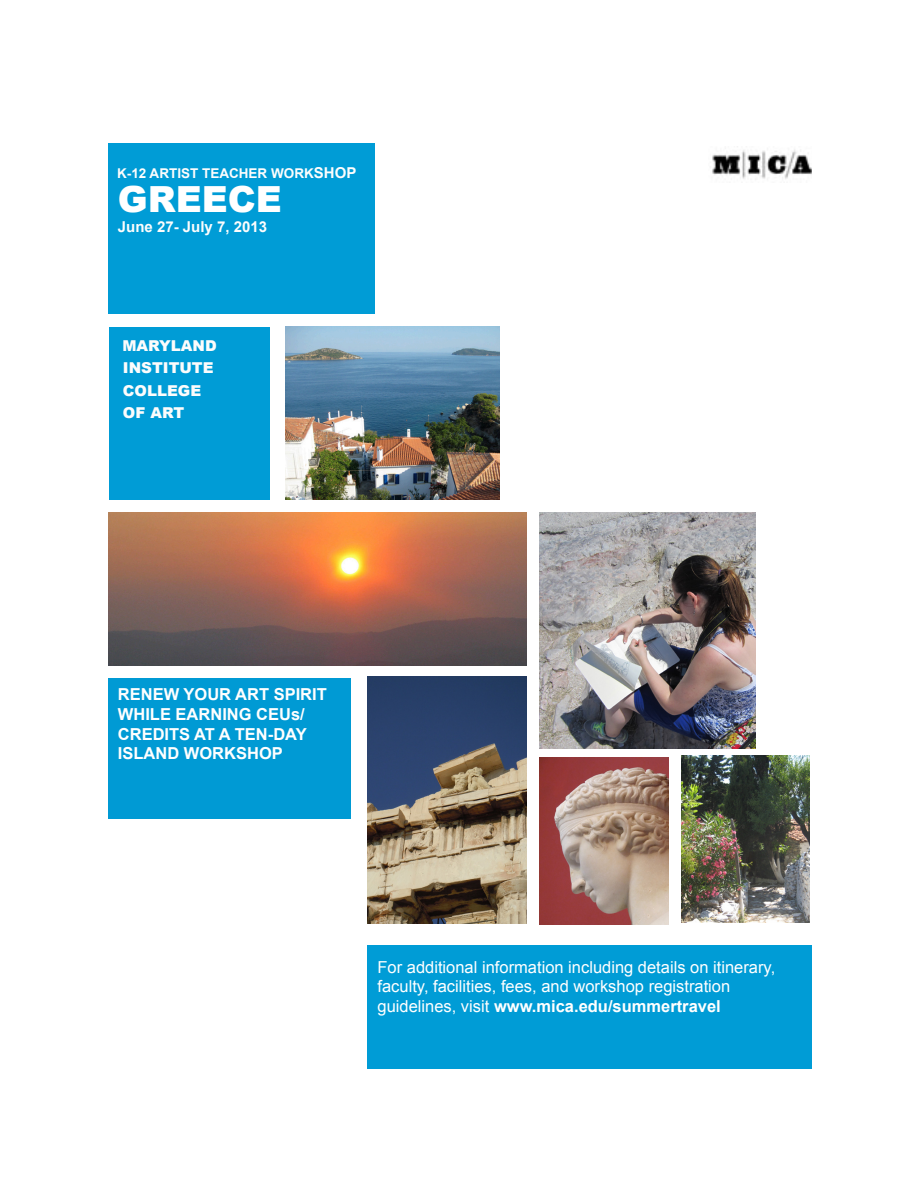
<style>
.page{position:relative;width:918px;height:1188px;background:#fff}
.page>*{position:absolute;margin:0;border:0;box-sizing:border-box;transform-origin:0 0}
.t1{font:900 36px "Arial";color:#fff}
.t2{font:16.5px/19.8px "Arial";color:#fff}
.t3{font:700 16.5px/19.8px "Arial";color:#fff}
.t4{font:900 15px/22.5px "Arial";color:#fcfcfc}
.t5{font:700 15px "Arial";color:#fdfdfd}
.t6{font:700 13.5px "Arial";color:#fdfdfd}
.s1{font-size:15px}
.s2{font-weight:700}
</style>
<div class="page">
<div style="left:108px;top:143px;width:267px;height:171px;background:#009cd6"></div>
<div style="left:109px;top:327px;width:160px;height:172px;background:#009cd6"></div>
<img style="left:367px;top:677px;width:160px;height:247px">
<img style="left:540px;top:758px;width:128px;height:166px">
<img style="left:681px;top:756px;width:129px;height:166px">
<div style="left:367px;top:945px;width:445px;height:124px;background:#009cd6"></div>
<div style="left:109px;top:679px;width:242px;height:140px;background:#009ad4"></div>
<img style="left:285px;top:327px;width:215px;height:172px">
<img style="left:109px;top:513px;width:418px;height:153px">
<img style="left:540px;top:513px;width:216px;height:236px">
<img style="left:712px;top:149px;width:100px;height:30px">
<p class="t6" style="left:117px;top:166px;width:241px">K-12 ARTIST TEACHER WORK<span class="s1">SHOP</span></p>
<h1 class="t1" style="left:118px;top:172px;width:165px">GREECE</h1>
<p class="t5" style="left:118px;top:219px;width:151px">June 27- July 7, 2013</p>
<p class="t4" style="left:122px;top:334px;width:96px">MARYLAND<br>INSTITUTE<br>COLLEGE<br>OF ART</p>
<p class="t3" style="left:118px;top:684px;width:211px">RENEW YOUR ART SPIRIT<br>WHILE EARNING CEUs/<br>CREDITS AT A TEN-DAY<br>ISLAND WORKSHOP</p>
<p class="t2" style="left:378px;top:957px;width:399px">For additional information including details on itinerary, faculty, facilities, fees, and workshop registration guidelines, visit <span class="s2">www.mica.edu/summertravel</span></p>
</div>
